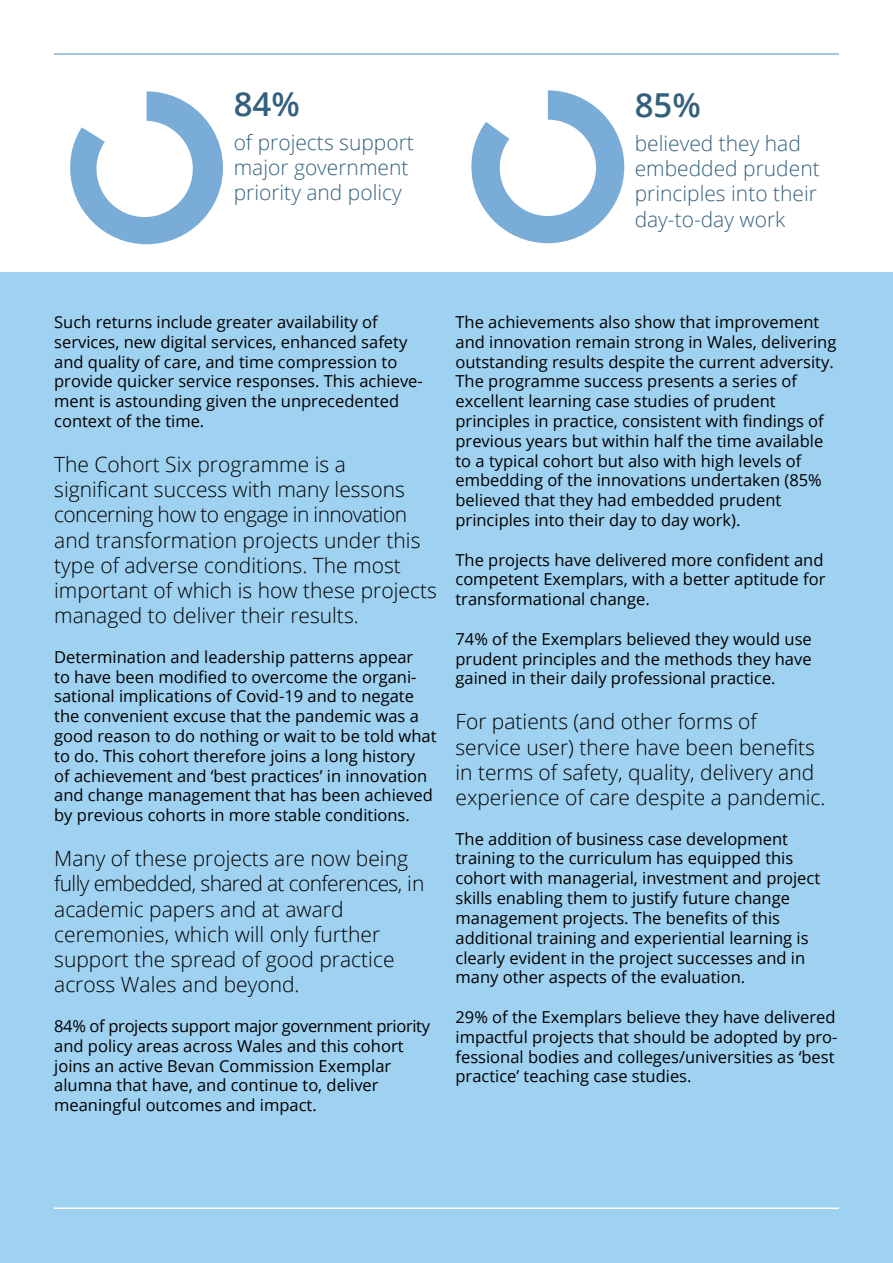
<style>
.page{position:relative;width:893px;height:1263px;background:#fff}
.page>*{position:absolute;margin:0;border:0;box-sizing:border-box;transform-origin:0 0}
.t1{font:600 33px "Open Sans";color:#33617d}
.t2{font:300 21px/25.2px "Open Sans";color:#000}
.t3{font:300 21px/25.2px "Open Sans";color:#33617d}
.t4{font:16.5px/19.8px "Open Sans";color:#000}
</style>
<div class="page">
<div style="left:0;top:273px;width:893px;height:990px;background:#9fd1f0"></div>
<svg style="left:70px;top:91px;width:153px;height:153px"></svg>
<hr style="left:54px;top:53px;width:785px;height:2px;background:#85b4de">
<hr style="left:54px;top:1207px;width:785px;height:2px;background:#fff">
<div style="left:96px;top:121px;width:97px;height:96px;background:#fff;border-radius:50%"></div>
<svg style="left:471px;top:90px;width:153px;height:153px"></svg>
<div style="left:500px;top:120px;width:96px;height:96px;background:#fff;border-radius:50%"></div>
<h1 class="t1" style="left:234px;top:81px;width:68px">84%</h1>
<p class="t3" style="left:234px;top:129px;width:182px">of projects support major government priority and policy</p>
<h1 class="t1" style="left:635px;top:82px;width:68px">85%</h1>
<p class="t3" style="left:635px;top:130px;width:187px">believed they had embedded prudent principles into their day-to-day work</p>
<p class="t4" style="left:54px;top:312px;width:370px">Such returns include greater availability of services, new digital services, enhanced safety and quality of care, and time compression to provide quicker service responses. This achieve&shy;ment is astounding given the unprecedented context of the time.</p>
<p class="t2" style="left:54px;top:451px;width:384px">The Cohort Six programme is a significant success with many lessons concerning how to engage in innovation and transformation projects under this type of adverse conditions. The most important of which is how these projects managed to deliver their results.</p>
<p class="t4" style="left:54px;top:646px;width:384px">Determination and leadership patterns appear<br>to have been modified to overcome the organi&shy;sational implications of Covid-19 and to negate the convenient excuse that the pandemic was a good reason to do nothing or wait to be told what to do. This cohort therefore joins a long history<br>of achievement and ‘best practices’ in innovation and change management that has been achieved by previous cohorts in more stable conditions.</p>
<p class="t2" style="left:54px;top:845px;width:372px">Many of these projects are now being fully embedded, shared at conferences, in academic papers and at award ceremonies, which will only further support the spread of good practice across Wales and beyond.</p>
<p class="t4" style="left:54px;top:1015px;width:377px">84% of projects support major government priority and policy areas across Wales and this cohort joins an active Bevan Commission Exemplar alumna that have, and continue to, deliver meaningful outcomes and impact.</p>
<p class="t4" style="left:455px;top:312px;width:382px">The achievements also show that improvement and innovation remain strong in Wales, delivering outstanding results despite the current adversity.<br>The programme success presents a series of excellent learning case studies of prudent principles in practice, consistent with findings of previous years but within half the time available to a typical cohort but also with high levels of embedding of the innovations undertaken (85% believed that they had embedded prudent principles into their day to day work).</p>
<p class="t4" style="left:455px;top:549px;width:371px;text-align:justify">The projects have delivered more confident and competent Exemplars, with a better aptitude for transformational change.</p>
<p class="t4" style="left:455px;top:628px;width:358px;text-align:justify">74% of the Exemplars believed they would use prudent principles and the methods they have gained in their daily professional practice.</p>
<p class="t2" style="left:455px;top:709px;width:372px">For patients (and other forms of service user) there have been benefits in terms of safety, quality, delivery and experience of care despite a pandemic.</p>
<p class="t4" style="left:455px;top:828px;width:366px">The addition of business case development training to the curriculum has equipped this cohort with managerial, investment and project skills enabling them to justify future change management projects. The benefits of this additional training and experiential learning is clearly evident in the project successes and in many other aspects of the evaluation.</p>
<p class="t4" style="left:455px;top:1006px;width:383px">29% of the Exemplars believe they have delivered impactful projects that should be adopted by pro&shy;fessional bodies and colleges/universities as ‘best practice’ teaching case studies.</p>
</div>
